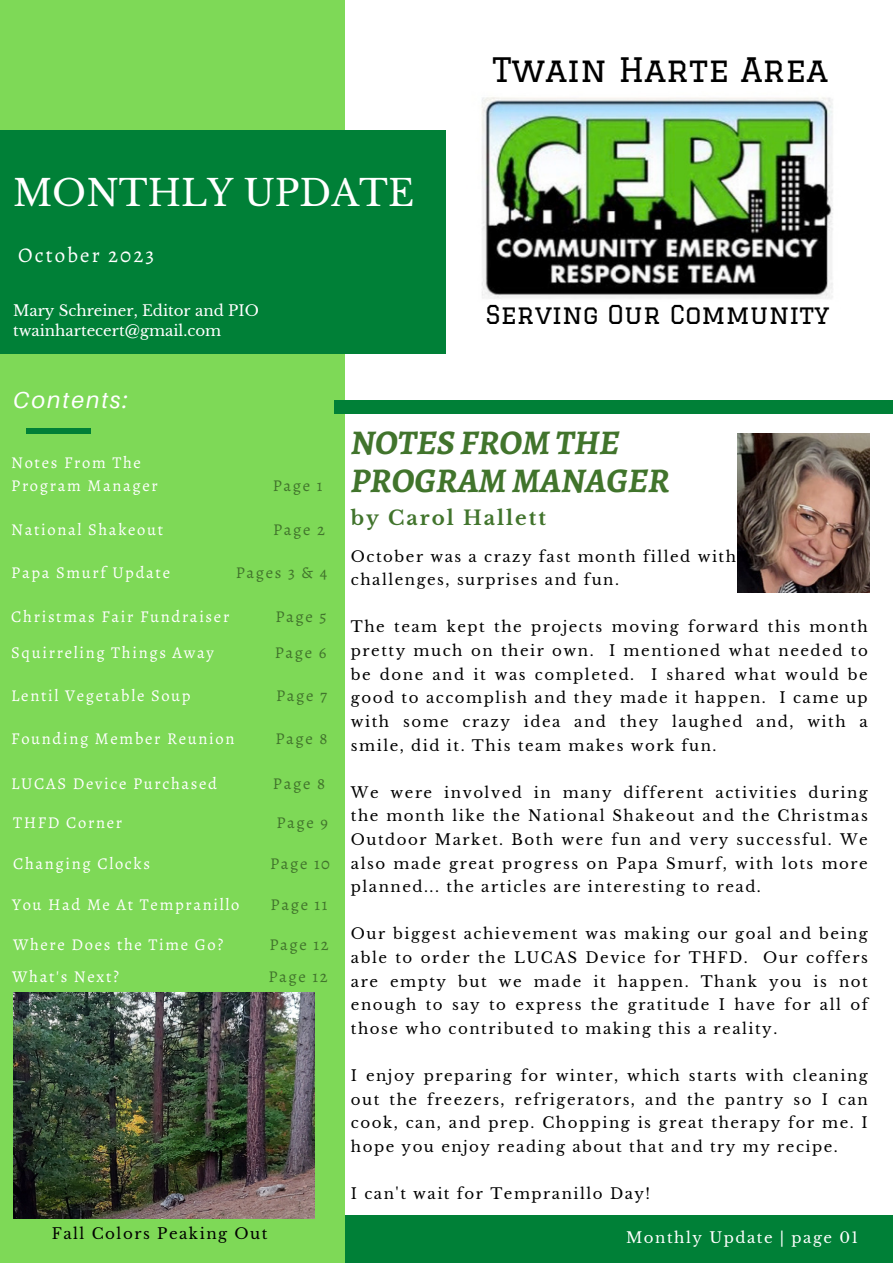
<style>
.page{position:relative;width:893px;height:1264px;background:#fff}
.page>*{position:absolute;margin:0;border:0;box-sizing:border-box;transform-origin:0 0}
.t1{font:36px "Libre Baskerville";color:#fff}
.t2{font:italic 700 34.65px "Alegreya";color:#41742c}
.t3{font:33px "Graduate";color:#000}
.t4{font:25.5px "Graduate";color:#000}
.t5{font:italic 23.1px "Aileron";letter-spacing:.08em;color:#fff}
.t6{font:21px "Alegreya";letter-spacing:.1em;color:#fff}
.t7{font:700 19.8px "Libre Baskerville";letter-spacing:.1em;color:#41742c}
.t8{font:16.5px "Alegreya";letter-spacing:.1em;color:#fff}
.t9{font:16.5px "Alegreya";letter-spacing:.1em;color:#41742c}
.t10{font:15px/23.5px "Libre Baskerville";letter-spacing:.1em;color:#000;text-align:justify}
.t11{font:15px "Libre Baskerville";color:#fff}
.t12{font:15px "Libre Baskerville";letter-spacing:.1em;color:#fff}
</style>
<div class="page">
<div style="left:309px;top:1215px;width:583px;height:47px;background:#008037"></div>
<div style="left:0;top:0;width:344px;height:1262px;background:#7ed957"></div>
<div style="left:0;top:131px;width:446px;height:222px;background:#008037"></div>
<div style="left:334px;top:400px;width:558px;height:14px;background:#008037"></div>
<div style="left:26px;top:428px;width:64px;height:6px;background:#008037"></div>
<img style="left:481px;top:97px;width:352px;height:202px">
<img style="left:737px;top:434px;width:132px;height:158px">
<img style="left:13px;top:992px;width:301px;height:226px">
<p class="t1" style="left:13px;top:171px;width:402px">MONTHLY UPDATE</p>
<p class="t6" style="left:18px;top:240px;width:137px">October 2023</p>
<p class="t11" style="left:13px;top:301px;width:247px">Mary Schreiner, Editor and PIO</p>
<p class="t11" style="left:13px;top:322px;width:210px">twainhartecert@gmail.com</p>
<p class="t5" style="left:13px;top:385px;width:116px">Contents:</p>
<p class="t3" style="left:492px;top:51px;width:337px">Twain Harte Area</p>
<p class="t4" style="left:485px;top:300px;width:345px">Serving Our Community</p>
<p class="t8" style="left:11px;top:451px;width:131px">Notes From The</p>
<p class="t8" style="left:11px;top:474px;width:148px">Program Manager</p>
<p class="t9" style="left:273px;top:474px;width:51px">Page 1</p>
<p class="t8" style="left:11px;top:518px;width:153px">National Shakeout</p>
<p class="t9" style="left:273px;top:518px;width:53px">Page 2</p>
<p class="t8" style="left:11px;top:561px;width:160px">Papa Smurf Update</p>
<p class="t9" style="left:236px;top:561px;width:93px">Pages 3 &amp; 4</p>
<p class="t8" style="left:11px;top:605px;width:219px">Christmas Fair Fundraiser</p>
<p class="t9" style="left:275px;top:605px;width:53px">Page 5</p>
<p class="t8" style="left:11px;top:641px;width:204px">Squirreling Things Away</p>
<p class="t9" style="left:275px;top:641px;width:53px">Page 6</p>
<p class="t8" style="left:11px;top:684px;width:181px">Lentil Vegetable Soup</p>
<p class="t9" style="left:276px;top:684px;width:52px">Page 7</p>
<p class="t8" style="left:11px;top:727px;width:225px">Founding Member Reunion</p>
<p class="t9" style="left:275px;top:727px;width:54px">Page 8</p>
<p class="t8" style="left:11px;top:772px;width:207px">LUCAS Device Purchased</p>
<p class="t9" style="left:273px;top:772px;width:54px">Page 8</p>
<p class="t8" style="left:13px;top:811px;width:110px">THFD Corner</p>
<p class="t9" style="left:276px;top:811px;width:53px">Page 9</p>
<p class="t8" style="left:13px;top:852px;width:138px">Changing Clocks</p>
<p class="t9" style="left:270px;top:852px;width:62px">Page 10</p>
<p class="t8" style="left:12px;top:892px;width:229px">You Had Me At Tempranillo</p>
<p class="t9" style="left:270px;top:892px;width:58px">Page 11</p>
<p class="t8" style="left:13px;top:933px;width:212px">Where Does the Time Go?</p>
<p class="t9" style="left:269px;top:933px;width:61px">Page 12</p>
<p class="t8" style="left:12px;top:965px;width:108px">What's Next?</p>
<p class="t9" style="left:268px;top:965px;width:61px">Page 12</p>
<p class="t10" style="left:52px;top:1222px;width:217px">Fall Colors Peaking Out</p>
<p class="t2" style="left:351px;top:418px;width:270px">NOTES FROM THE</p>
<p class="t2" style="left:351px;top:456px;width:320px">PROGRAM MANAGER</p>
<p class="t7" style="left:351px;top:506px;width:196px">by Carol Hallett</p>
<p class="t10" style="left:351px;top:544px;width:386px">October was a crazy fast month filled with</p>
<p class="t10" style="left:351px;top:568px;width:269px">challenges, surprises and fun.</p>
<p class="t10" style="left:351px;top:615px;width:518px">The team kept the projects moving forward this month pretty much on their own. I mentioned what needed to be done and it was completed. I shared what would be good to accomplish and they made it happen. I came up with some crazy idea and they laughed and, with a smile, did it. This team makes work fun.</p>
<p class="t10" style="left:351px;top:780px;width:518px">We were involved in many different activities during the month like the National Shakeout and the Christmas Outdoor Market. Both were fun and very successful. We also made great progress on Papa Smurf, with lots more planned... the articles are interesting to read.</p>
<p class="t10" style="left:351px;top:922px;width:518px">Our biggest achievement was making our goal and being able to order the LUCAS Device for THFD. Our coffers are empty but we made it happen. Thank you is not enough to say to express the gratitude I have for all of those who contributed to making this a reality.</p>
<p class="t10" style="left:351px;top:1064px;width:518px">I enjoy preparing for winter, which starts with cleaning out the freezers, refrigerators, and the pantry so I can cook, can, and prep. Chopping is great therapy for me. I hope you enjoy reading about that and try my recipe.</p>
<p class="t10" style="left:351px;top:1182px;width:301px">I can't wait for Tempranillo Day!</p>
<p class="t12" style="left:626px;top:1228px;width:234px">Monthly Update | page 01</p>
</div>
